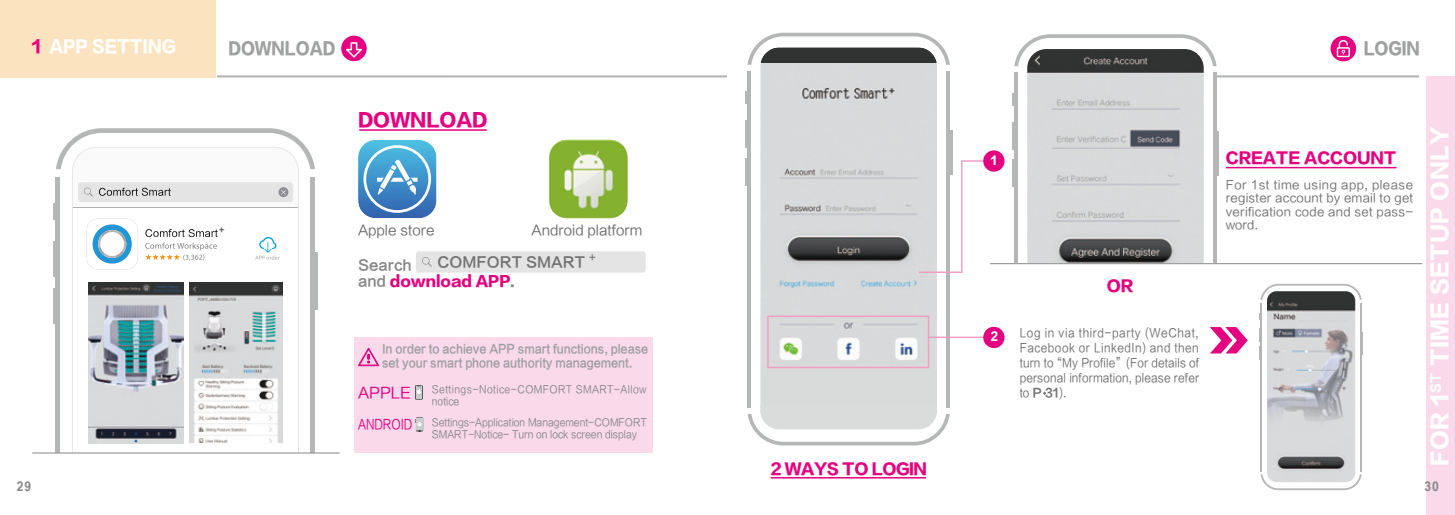
<style>
.page{position:relative;width:1455px;height:515px;background:#fff}
.page>*{position:absolute;margin:0;border:0;box-sizing:border-box;transform-origin:0 0}
.t1{font:21px "FZLTTHJW GB1 0";letter-spacing:.025em;color:#fff}
.t2{font:18px "FZLTTHJW GB1 0";color:#e4007f}
.t3{font:16.5px "FZLTTHJW GB1 0";color:#9fa0a0;scale:.9 1}
.t4{font:16.5px "FZLTTHJW GB1 0";color:#fff;scale:.95 1}
.t5{font:15px "FZLTTHJW GB1 0";color:#e4007f}
.t6{font:15px "FZLTTHJW GB1 0";letter-spacing:-.025em;color:#e4007f}
.t7{font:15px "FZLTHJW GB1 0";color:#e4007f}
.t8{font:14.1px "FZLTTHJW GB1 0";color:#e4007f}
.t9{font:14.1px "FZLTZHK GBK1 0";color:#727171}
.t10{font:14.1px "FZLTZHK GBK1 0";color:#888889}
.t11{font:13.95px "FZLTHJW GB1 0";color:#727171}
.t12{font:13.5px "FZLTHJW GB1 0";color:#e4007f;scale:.8 1}
.t13{font:700 13.5px "Arial Narrow";color:#888889;scale:1.1 1}
.t14{font:12px/15px "FZLTHJW GB1 0";letter-spacing:.01em;color:#727171;text-align:justify;scale:.9 1}
.t15{font:12px/13.5px "FZLTHJW GB1 0";letter-spacing:.01em;color:#727171;text-align:justify}
.t16{font:12px/13.5px "FZLTZHK GBK1 0";letter-spacing:-.01em;color:#9fa0a0;scale:.9 1}
.t17{font:11.1px "FZLTTHJW GB1 0";color:#fff;scale:.9 1}
.t18{font:10.5px/12px "FZLTHJW GB1 0";color:#888889;scale:.9 1}
.t19{font:10.5px/12px "FZLTHJW GB1 0";letter-spacing:.045em;color:#888889;scale:.9 1}
.t20{font:9px "FZLTHJW GB1 0";color:#221815}
.s1{color:#e4007f}
.s2{font-family:"FZLTZHK GBK1 0";color:#888889}
.s3{color:#888889}
.s4{font-family:"FZLTZHK GBK1 0"}
</style>
<div class="page">
<div style="left:354px;top:337px;width:298px;height:115px;background:#fad9eb"></div>
<div style="left:1425px;top:76px;width:29px;height:438px;background:#fad9eb"></div>
<hr style="left:210px;top:75px;width:1208px;height:2px;background:#b5b6b6">
<div style="left:0;top:0;width:216px;height:77px;background:#fbe3c0"></div>
<div style="left:727px;top:61px;width:489px;height:33px;background:#fff"></div>
<img style="left:760px;top:65px;width:176px;height:340px">
<div style="left:760px;top:405px;width:176px;height:24px;background:#d9dcda"></div>
<svg style="left:745px;top:91px;width:2px;height:13px"></svg>
<hr style="left:745px;top:120px;width:2px;height:28px;background:#b5b6b6">
<hr style="left:745px;top:157px;width:2px;height:28px;background:#b5b6b6">
<hr style="left:950px;top:130px;width:2px;height:44px;background:#b5b6b6">
<svg style="left:747px;top:33px;width:202px;height:32px"></svg>
<hr style="left:946px;top:71px;width:4px;height:336px;background:#b5b6b6">
<svg style="left:747px;top:413px;width:202px;height:32px"></svg>
<hr style="left:747px;top:71px;width:4px;height:336px;background:#b5b6b6">
<div style="left:341px;top:36px;width:26px;height:25px;background:#e4007f;border-radius:50%"></div>
<svg style="left:346px;top:42px;width:16px;height:16px"></svg>
<svg style="left:1330px;top:36px;width:25px;height:25px"></svg>
<svg style="left:1336px;top:40px;width:13px;height:17px"></svg>
<img style="left:1027px;top:66px;width:176px;height:197px">
<svg style="left:1012px;top:93px;width:2px;height:12px"></svg>
<hr style="left:1012px;top:122px;width:2px;height:28px;background:#b5b6b6">
<hr style="left:1012px;top:159px;width:2px;height:28px;background:#b5b6b6">
<hr style="left:1216px;top:131px;width:2px;height:45px;background:#b5b6b6">
<svg style="left:1014px;top:34px;width:202px;height:32px"></svg>
<svg style="left:1213px;top:72px;width:3px;height:191px"></svg>
<hr style="left:1014px;top:72px;width:3px;height:200px;background:#b5b6b6">
<div style="left:990px;top:263px;width:432px;height:9px;background:#fff"></div>
<hr style="left:990px;top:263px;width:432px;height:1px;background:#888889">
<svg style="left:917px;top:159px;width:85px;height:114px"></svg>
<div style="left:983px;top:150px;width:21px;height:21px;background:#e4007f;border-radius:50%"></div>
<div style="left:767px;top:315px;width:162px;height:53px;border:2px solid #f19ec2"></div>
<hr style="left:928px;top:336px;width:69px;height:2px;background:#f19ec2">
<div style="left:983px;top:326px;width:21px;height:22px;background:#e4007f;border-radius:50%"></div>
<svg style="left:1259px;top:328px;width:1px;height:32px"></svg>
<svg style="left:1361px;top:332px;width:1px;height:22px"></svg>
<svg style="left:1260px;top:284px;width:101px;height:16px"></svg>
<hr style="left:1359px;top:303px;width:2px;height:168px;background:#b5b6b6">
<svg style="left:1260px;top:474px;width:101px;height:16px"></svg>
<hr style="left:1260px;top:303px;width:2px;height:168px;background:#b5b6b6">
<img style="left:1266px;top:291px;width:88px;height:191px">
<svg style="left:1210px;top:327px;width:37px;height:26px"></svg>
<hr style="left:770px;top:477px;width:156px;height:1px;background:#e4007f">
<hr style="left:1225px;top:167px;width:171px;height:1px;background:#e4007f">
<svg style="left:358px;top:140px;width:78px;height:78px;background:#64a6d4"></svg>
<img style="left:549px;top:140px;width:78px;height:78px">
<svg style="left:358px;top:347px;width:21px;height:19px"></svg>
<hr style="left:359px;top:129px;width:128px;height:2px;background:#e4007f">
<svg style="left:415px;top:385px;width:8px;height:14px"></svg>
<div style="left:416px;top:418px;width:7px;height:12px;background:#c9caca"></div>
<svg style="left:417px;top:422px;width:5px;height:9px"></svg>
<div style="left:416px;top:251px;width:229px;height:21px;background:#e4e4e5;border-radius:3px"></div>
<svg style="left:422px;top:257px;width:10px;height:10px"></svg>
<hr style="left:53px;top:203px;width:3px;height:16px;background:#b5b6b6">
<hr style="left:53px;top:240px;width:3px;height:36px;background:#b5b6b6">
<hr style="left:53px;top:288px;width:3px;height:36px;background:#b5b6b6">
<hr style="left:315px;top:252px;width:3px;height:58px;background:#b5b6b6">
<svg style="left:56px;top:128px;width:259px;height:41px"></svg>
<div style="left:310px;top:177px;width:5px;height:296px;background:#b5b6b6"></div>
<hr style="left:56px;top:177px;width:4px;height:296px;background:#b5b6b6">
<svg style="left:72px;top:147px;width:226px;height:305px"></svg>
<div style="left:32px;top:453px;width:308px;height:20px;background:#fff"></div>
<hr style="left:32px;top:452px;width:308px;height:1px;background:#888889">
<h3 class="t4" style="left:32px;top:37px;width:153px"><span class="s1">1</span> APP SETTING</h3>
<h3 class="t3" style="left:228px;top:39px;width:120px">DOWNLOAD</h3>
<h2 class="t2" style="left:358px;top:110px;width:131px">DOWNLOAD</h2>
<p class="t13" style="left:17px;top:478px;width:14px">29</p>
<p class="t20" style="left:219px;top:224px;width:7px">+</p>
<p class="t11" style="left:358px;top:222px;width:78px">Apple store</p>
<p class="t11" style="left:531px;top:222px;width:112px">Android platform</p>
<p class="t10" style="left:358px;top:257px;width:55px">Search</p>
<p class="t8" style="left:358px;top:273px;width:158px"><span class="s2">and</span> download APP<span class="s3">.</span></p>
<p class="t9" style="left:437px;top:254px;width:160px">COMFORT SMART <sup>+</sup></p>
<p class="t16" style="left:382px;top:342px;width:297px">In order to achieve APP smart functions, please set your smart phone authority management.</p>
<p class="t7" style="left:358px;top:384px;width:54px">APPLE</p>
<p class="t12" style="left:358px;top:416px;width:69px">ANDROID</p>
<p class="t18" style="left:432px;top:416px;width:240px">Settings-Application Management-COMFORT<br>SMART-Notice- Turn on lock screen display</p>
<p class="t19" style="left:432px;top:383px;width:240px">Settings-Notice-COMFORT SMART-Allow notice</p>
<p class="t6" style="left:770px;top:460px;width:158px">2 WAYS TO LOGIN</p>
<h3 class="t3" style="left:1363px;top:39px;width:64px">LOGIN</h3>
<p class="t17" style="left:990px;top:154px;width:8px">1</p>
<p class="t5" style="left:1106px;top:278px;width:28px">OR</p>
<p class="t17" style="left:990px;top:330px;width:9px">2</p>
<p class="t14" style="left:1019px;top:325px;width:201px">Log in via third-party (WeChat, Facebook or LinkedIn) and then turn to “My Profile”(For details of personal information, please refer to <span class="s4">P 31</span>).</p>
<p class="t5" style="left:1225px;top:150px;width:172px">CREATE ACCOUNT</p>
<p class="t15" style="left:1225px;top:178px;width:189px">For 1st time using app, please register account by email to get verification code and set pass&shy;word.</p>
<h1 class="t1" style="left:1427px;top:465px;width:340px;rotate:-90deg">FOR 1<sup>ST</sup> TIME SETUP ONLY</h1>
<p class="t13" style="left:1424px;top:478px;width:14px">30</p>
</div>
